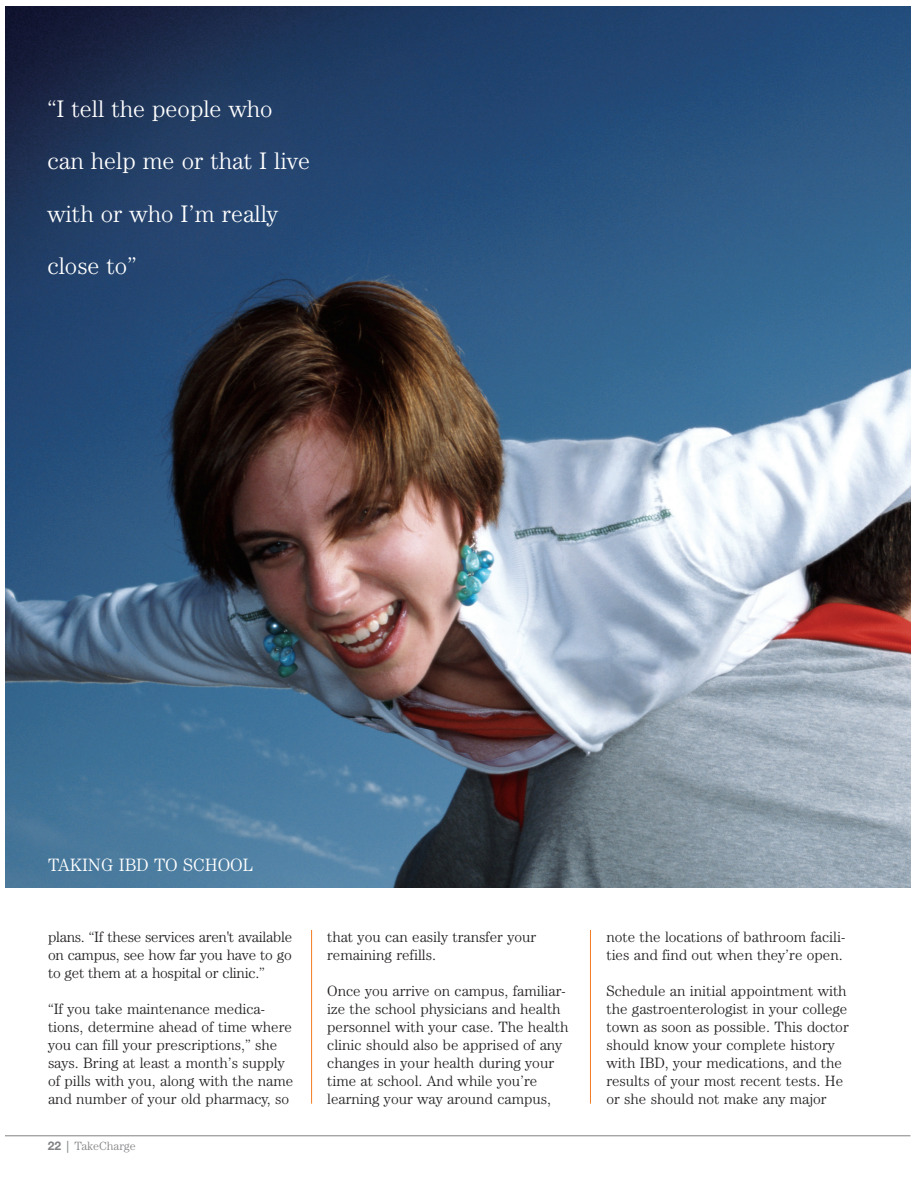
<style>
.page{position:relative;width:918px;height:1188px;background:#fff}
.page>*{position:absolute;margin:0;border:0;box-sizing:border-box;transform-origin:0 0}
.t1{font:300 24px/52.5px "Century IT Cby BT";color:#fff}
.t2{font:300 18px "Century IT Cby BT";color:#fff}
.t3{font:300 15px/18px "Century IT Cby BT";color:#231f20}
.t4{font:300 12px "Century IT Cby BT";color:#808285}
.s1{font-family:"Helvetica Neue";font-weight:700}
.s2{font-weight:400}
</style>
<div class="page">
<hr style="left:6px;top:1135px;width:904px;height:1px;background:#808285">
<img style="left:6px;top:6px;width:904px;height:882px">
<hr style="left:311px;top:930px;width:1px;height:174px;background:#f47b21">
<hr style="left:590px;top:930px;width:1px;height:174px;background:#f47b21">
<h1 class="t1" style="left:47px;top:85px;width:264px">“I tell the people who can help me or that I live with or who I’m really close to”</h1>
<p class="t2" style="left:48px;top:859px;width:207px">TAKING IBD TO SCHOOL</p>
<p class="t3" style="left:48px;top:929px;width:246px;text-align:justify">plans. “If these services aren't available on campus, see how far you have to go to get them at a hospital or clinic.”</p>
<p class="t3" style="left:48px;top:1001px;width:247px">“If you take maintenance medica&shy;tions, determine ahead of time where you can fill your prescriptions,” she says. Bring at least a month’s supply of pills with you, along with the name and number of your old pharmacy, so</p>
<p class="t4" style="left:48px;top:1142px;width:90px"><span class="s1">22</span> <span class="s2">|</span> TakeCharge</p>
<p class="t3" style="left:327px;top:929px;width:211px">that you can easily transfer your remaining refills.</p>
<p class="t3" style="left:327px;top:983px;width:243px">Once you arrive on campus, familiar&shy;ize the school physicians and health personnel with your case. The health clinic should also be apprised of any changes in your health during your time at school. And while you’re learning your way around campus,</p>
<p class="t3" style="left:606px;top:929px;width:240px">note the locations of bathroom facili&shy;ties and find out when they’re open.</p>
<p class="t3" style="left:606px;top:983px;width:244px">Schedule an initial appointment with the gastroenterologist in your college town as soon as possible. This doctor should know your complete history with IBD, your medications, and the results of your most recent tests. He or she should not make any major</p>
</div>
